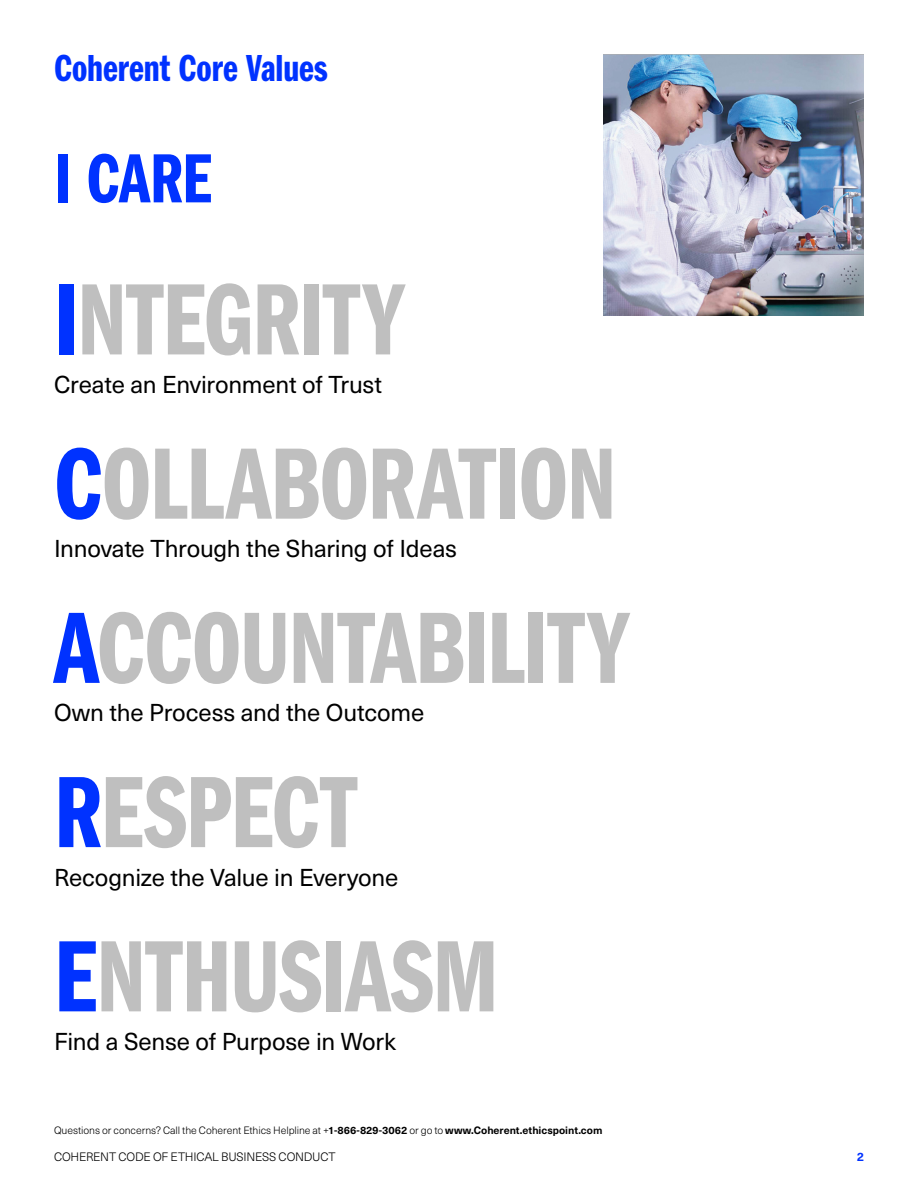
<style>
.page{position:relative;width:918px;height:1188px;background:#fff}
.page>*{position:absolute;margin:0;border:0;box-sizing:border-box;transform-origin:0 0}
.t1{font:105px "Franklin Gothic LT Pro Dm Cm";letter-spacing:-.01em;color:#bfbfbf}
.HEAD{font:72px "Franklin Gothic LT Pro Dm Cm";color:#0032ff}
.HEAD-2{font:39px "Franklin Gothic LT Pro Dm Cm";color:#0032ff}
.t2{font:24px "Neue Haas Unica Pro";letter-spacing:-.01em;color:#000}
.t3{font:300 12px "Neue Haas Unica Pro";letter-spacing:-.015em;color:#000}
.t4{font:700 12px "Neue Haas Unica Pro";color:#0032ff}
.t5{font:300 10.5px "Neue Haas Unica Pro";letter-spacing:-.005em;color:#000}
.s1{color:#0032ff}
.s2{font-weight:700}
</style>
<div class="page">
<img style="left:603px;top:54px;width:261px;height:261px">
<p class="HEAD-2" style="left:54px;top:46px;width:275px">Coherent Core Values</p>
<p class="HEAD" style="left:54px;top:139px;width:159px">I CARE</p>
<h1 class="t1" style="left:54px;top:262px;width:353px"><span class="s1">I</span>NTEGRITY</h1>
<p class="t2" style="left:54px;top:370px;width:330px">Create an Environment of Trust</p>
<h1 class="t1" style="left:54px;top:426px;width:564px"><span class="s1">C</span>OLLABORATION</h1>
<p class="t2" style="left:54px;top:534px;width:405px">Innovate Through the Sharing of Ideas</p>
<h1 class="t1" style="left:54px;top:590px;width:578px"><span class="s1">A</span>CCOUNTABILITY</h1>
<p class="t2" style="left:54px;top:699px;width:372px">Own the Process and the Outcome</p>
<h1 class="t1" style="left:54px;top:755px;width:305px"><span class="s1">R</span>ESPECT</h1>
<p class="t2" style="left:54px;top:863px;width:346px">Recognize the Value in Everyone</p>
<h1 class="t1" style="left:54px;top:919px;width:446px"><span class="s1">E</span>NTHUSIASM</h1>
<p class="t2" style="left:54px;top:1027px;width:344px">Find a Sense of Purpose in Work</p>
<p class="t5" style="left:54px;top:1124px;width:550px">Questions or concerns? Call the Coherent Ethics Helpline at +<span class="s2">1-866-829-3062</span> or go to <span class="s2">www.Coherent.ethicspoint.com</span></p>
<p class="t3" style="left:54px;top:1150px;width:283px">COHERENT CODE OF ETHICAL BUSINESS CONDUCT</p>
<p class="t4" style="left:857px;top:1150px;width:9px">2</p>
</div>
